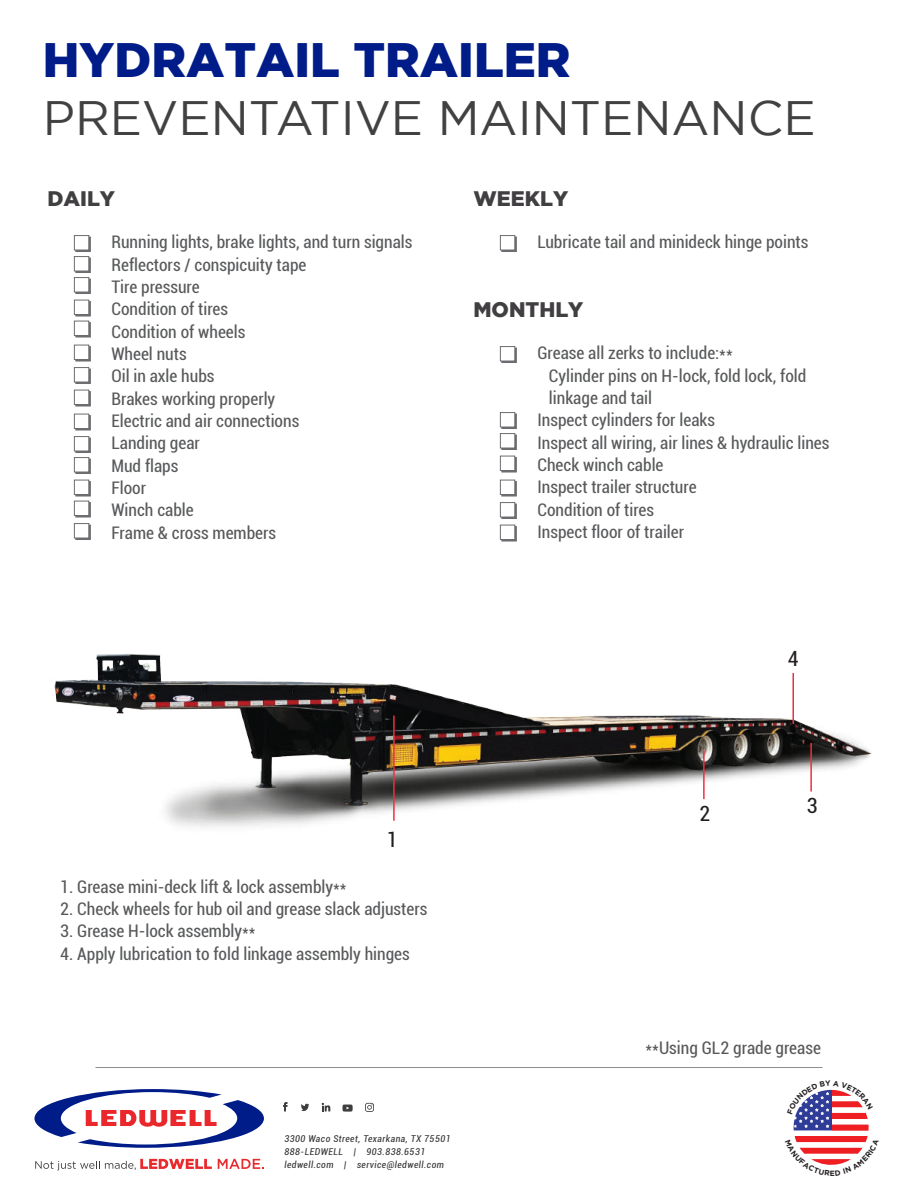
<style>
.page{position:relative;width:918px;height:1188px;background:#fff}
.page>*{position:absolute;margin:0;border:0;box-sizing:border-box;transform-origin:0 0}
.t1{font:48.3px "Gotham";color:#424142}
.t2{font:900 48.3px "Gotham";color:#001c88}
.t3{font:900 21px "Gotham";color:#413f41}
.t4{font:condensed 21px "Roboto";color:#231f20}
.t5{font:condensed 17.4px/22.4px "Roboto";color:#58595b}
.t6{font:italic condensed 9.45px/13px "Roboto";letter-spacing:.05em;color:#313232}
</style>
<div class="page">
<svg style="left:76px;top:237px;width:15px;height:15px"></svg>
<div style="left:74px;top:235px;width:15px;height:15px;background:#fff;border:1px solid #6c6d70"></div>
<svg style="left:76px;top:258px;width:15px;height:15px"></svg>
<div style="left:74px;top:256px;width:15px;height:15px;background:#fff;border:1px solid #6c6d70"></div>
<svg style="left:76px;top:279px;width:15px;height:15px"></svg>
<div style="left:74px;top:277px;width:15px;height:15px;background:#fff;border:1px solid #6c6d70"></div>
<svg style="left:76px;top:301px;width:15px;height:15px"></svg>
<div style="left:74px;top:300px;width:15px;height:15px;background:#fff;border:1px solid #6c6d70"></div>
<svg style="left:76px;top:322px;width:15px;height:15px"></svg>
<div style="left:74px;top:321px;width:15px;height:15px;background:#fff;border:1px solid #6c6d70"></div>
<svg style="left:76px;top:346px;width:15px;height:15px"></svg>
<div style="left:74px;top:345px;width:15px;height:15px;background:#fff;border:1px solid #6c6d70"></div>
<svg style="left:76px;top:369px;width:15px;height:15px"></svg>
<div style="left:74px;top:367px;width:15px;height:15px;background:#fff;border:1px solid #6c6d70"></div>
<svg style="left:76px;top:391px;width:15px;height:15px"></svg>
<div style="left:74px;top:390px;width:15px;height:15px;background:#fff;border:1px solid #6c6d70"></div>
<svg style="left:76px;top:415px;width:15px;height:15px"></svg>
<div style="left:74px;top:414px;width:15px;height:15px;background:#fff;border:1px solid #6c6d70"></div>
<svg style="left:76px;top:438px;width:15px;height:15px"></svg>
<div style="left:74px;top:436px;width:15px;height:15px;background:#fff;border:1px solid #6c6d70"></div>
<svg style="left:76px;top:459px;width:15px;height:15px"></svg>
<div style="left:74px;top:457px;width:15px;height:15px;background:#fff;border:1px solid #6c6d70"></div>
<svg style="left:76px;top:481px;width:15px;height:15px"></svg>
<div style="left:74px;top:480px;width:15px;height:15px;background:#fff;border:1px solid #6c6d70"></div>
<svg style="left:76px;top:502px;width:15px;height:15px"></svg>
<div style="left:74px;top:501px;width:15px;height:15px;background:#fff;border:1px solid #6c6d70"></div>
<svg style="left:76px;top:525px;width:15px;height:15px"></svg>
<div style="left:74px;top:523px;width:15px;height:15px;background:#fff;border:1px solid #6c6d70"></div>
<svg style="left:502px;top:237px;width:15px;height:15px"></svg>
<div style="left:500px;top:235px;width:15px;height:15px;background:#fff;border:1px solid #6c6d70"></div>
<svg style="left:502px;top:348px;width:15px;height:15px"></svg>
<div style="left:500px;top:346px;width:15px;height:15px;background:#fff;border:1px solid #6c6d70"></div>
<svg style="left:502px;top:414px;width:15px;height:15px"></svg>
<div style="left:500px;top:412px;width:15px;height:15px;background:#fff;border:1px solid #6c6d70"></div>
<svg style="left:502px;top:435px;width:15px;height:15px"></svg>
<div style="left:500px;top:433px;width:15px;height:15px;background:#fff;border:1px solid #6c6d70"></div>
<svg style="left:502px;top:457px;width:15px;height:15px"></svg>
<div style="left:500px;top:456px;width:15px;height:15px;background:#fff;border:1px solid #6c6d70"></div>
<svg style="left:502px;top:481px;width:15px;height:15px"></svg>
<div style="left:500px;top:480px;width:15px;height:15px;background:#fff;border:1px solid #6c6d70"></div>
<svg style="left:502px;top:504px;width:15px;height:15px"></svg>
<div style="left:500px;top:502px;width:15px;height:15px;background:#fff;border:1px solid #6c6d70"></div>
<svg style="left:502px;top:526px;width:15px;height:15px"></svg>
<div style="left:500px;top:525px;width:15px;height:15px;background:#fff;border:1px solid #6c6d70"></div>
<hr style="left:95px;top:1067px;width:728px;height:1px;background:#8f8f8f">
<svg style="left:34px;top:1089px;width:230px;height:59px"></svg>
<svg style="left:283px;top:1102px;width:4px;height:9px"></svg>
<svg style="left:322px;top:1103px;width:8px;height:8px"></svg>
<svg style="left:342px;top:1105px;width:11px;height:7px"></svg>
<svg style="left:365px;top:1103px;width:9px;height:9px"></svg>
<svg style="left:301px;top:1104px;width:8px;height:7px"></svg>
<svg style="left:35px;top:1159px;width:177px;height:12px"></svg>
<svg style="left:218px;top:1159px;width:46px;height:10px"></svg>
<img style="left:54px;top:654px;width:818px;height:173px">
<hr style="left:393px;top:716px;width:2px;height:105px;background:#ee2f40">
<hr style="left:703px;top:750px;width:2px;height:49px;background:#ee2f40">
<hr style="left:810px;top:743px;width:2px;height:49px;background:#ee2f40">
<hr style="left:792px;top:673px;width:2px;height:51px;background:#ee2f40">
<svg style="left:793px;top:1089px;width:76px;height:76px"></svg>
<h1 class="t2" style="left:43px;top:32px;width:529px">HYDRATAIL TRAILER</h1>
<h1 class="t1" style="left:43px;top:91px;width:774px">PREVENTATIVE MAINTENANCE</h1>
<p class="t3" style="left:47px;top:187px;width:69px">DAILY</p>
<p class="t5" style="left:111px;top:230px;width:303px">Running lights, brake lights, and turn signals<br>Reflectors / conspicuity tape<br>Tire pressure<br>Condition of tires<br>Condition of wheels<br>Wheel nuts<br>Oil in axle hubs<br>Brakes working properly<br>Electric and air connections<br>Landing gear<br>Mud flaps<br>Floor<br>Winch cable<br>Frame &amp; cross members</p>
<p class="t3" style="left:473px;top:187px;width:96px">WEEKLY</p>
<p class="t5" style="left:537px;top:230px;width:273px">Lubricate tail and minideck hinge points</p>
<p class="t3" style="left:473px;top:298px;width:112px">MONTHLY</p>
<p class="t5" style="left:537px;top:341px;width:197px">Grease all zerks to include:**</p>
<p class="t5" style="left:549px;top:364px;width:259px">Cylinder pins on H-lock, fold lock, fold</p>
<p class="t5" style="left:549px;top:386px;width:105px">linkage and tail</p>
<p class="t5" style="left:537px;top:408px;width:179px">Inspect cylinders for leaks</p>
<p class="t5" style="left:537px;top:431px;width:294px">Inspect all wiring, air lines &amp; hydraulic lines</p>
<p class="t5" style="left:537px;top:453px;width:128px">Check winch cable</p>
<p class="t5" style="left:537px;top:475px;width:161px">Inspect trailer structure</p>
<p class="t5" style="left:537px;top:498px;width:118px">Condition of tires</p>
<p class="t5" style="left:537px;top:520px;width:148px">Inspect floor of trailer</p>
<p class="t4" style="left:788px;top:644px;width:12px">4</p>
<p class="t4" style="left:387px;top:825px;width:12px">1</p>
<p class="t5" style="left:60px;top:875px;width:288px">1. Grease mini-deck lift &amp; lock assembly**</p>
<p class="t5" style="left:60px;top:897px;width:369px">2. Check wheels for hub oil and grease slack adjusters</p>
<p class="t5" style="left:60px;top:919px;width:197px">3. Grease H-lock assembly**</p>
<p class="t5" style="left:60px;top:942px;width:351px">4. Apply lubrication to fold linkage assembly hinges</p>
<p class="t6" style="left:284px;top:1132px;width:168px">3300 Waco Street, Texarkana, TX 75501<br>888-LEDWELL | 903.838.6531 ledwell.com | service@ledwell.com</p>
<p class="t4" style="left:700px;top:799px;width:12px">2</p>
<p class="t4" style="left:807px;top:791px;width:12px">3</p>
<p class="t5" style="left:646px;top:1036px;width:177px">**Using GL2 grade grease</p>
</div>
